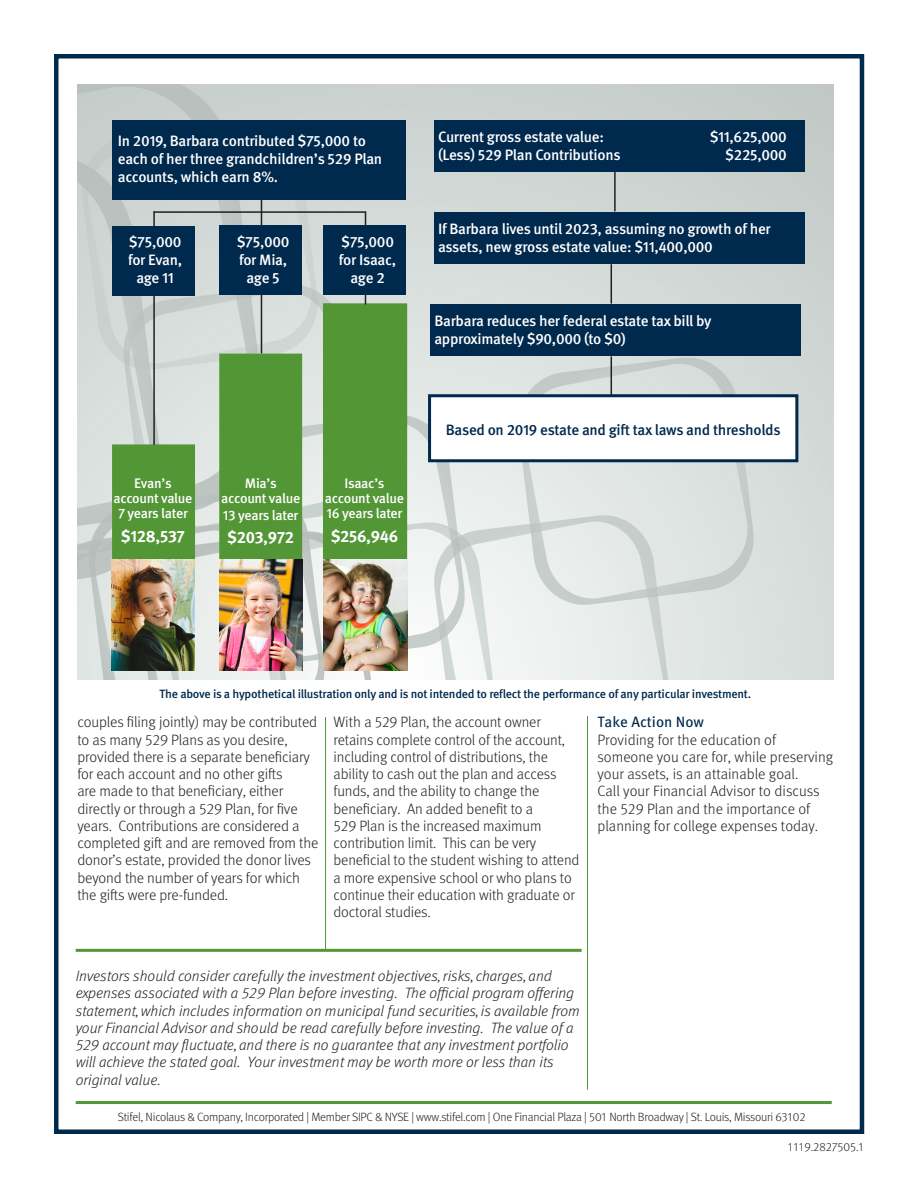
<style>
.page{position:relative;width:918px;height:1188px;background:#fff}
.page>*{position:absolute;margin:0;border:0;box-sizing:border-box;transform-origin:0 0}
.Subhead__Blue{font:700 16.5px "Meta OT";letter-spacing:-.02em;color:#fff}
.Body_Text{font:300 15px/17.2px "Meta OT";letter-spacing:-.01em;color:#231f20}
.Body_Text-2{font:italic 300 15px/17.2px "Meta OT";color:#231f20}
.Subhead__Blue-2{font:500 15px/18px "Meta OT";letter-spacing:-.02em;color:#fff}
.Subhead__Blue-3{font:500 15px "Meta OT";letter-spacing:-.02em;color:#00294e}
.Body_Text-3{font:15px "Meta OT";color:#00294e}
.Subhead__Blue-4{font:500 13.8px/15px "Meta OT";letter-spacing:-.02em;color:#fff;text-align:center}
.t1{font:300 12px "Meta OT";letter-spacing:-.02em;color:#231f20}
.Subhead__Blue-5{font:500 12px "Meta OT";letter-spacing:-.02em;color:#00294e}
.t2{font:300 12px "Meta OT";color:#231f20}
</style>
<div class="page">
<div style="left:54px;top:54px;width:810px;height:1080px;border:4px solid #00294e"></div>
<img style="left:78px;top:85px;width:755px;height:595px">
<hr style="left:614px;top:172px;width:2px;height:39px;background:#231f20">
<hr style="left:611px;top:264px;width:1px;height:40px;background:#231f20">
<hr style="left:611px;top:356px;width:1px;height:40px;background:#231f20">
<div style="left:434px;top:120px;width:371px;height:52px;background:#00294e"></div>
<div style="left:434px;top:212px;width:371px;height:51px;background:#00294e"></div>
<div style="left:430px;top:304px;width:371px;height:52px;background:#00294e"></div>
<div style="left:112px;top:120px;width:294px;height:80px;background:#00294e"></div>
<div style="left:323px;top:304px;width:84px;height:264px;background:#529635"></div>
<div style="left:219px;top:354px;width:83px;height:262px;background:#529635;border:2px solid #529635"></div>
<div style="left:112px;top:444px;width:83px;height:123px;background:#529635;border:2px solid #529635"></div>
<img style="left:112px;top:559px;width:83px;height:112px">
<img style="left:324px;top:559px;width:83px;height:111px">
<img style="left:219px;top:559px;width:83px;height:111px">
<hr style="left:76px;top:1101px;width:756px;height:3px;background:#529635">
<hr style="left:76px;top:949px;width:506px;height:3px;background:#529635">
<hr style="left:587px;top:716px;width:1px;height:374px;background:#529635">
<hr style="left:325px;top:717px;width:1px;height:233px;background:#529635">
<hr style="left:154px;top:211px;width:212px;height:2px;background:#231f20">
<hr style="left:261px;top:199px;width:1px;height:154px;background:#231f20">
<hr style="left:365px;top:211px;width:1px;height:93px;background:#231f20">
<hr style="left:153px;top:211px;width:2px;height:234px;background:#231f20">
<div style="left:112px;top:226px;width:82px;height:70px;background:#00294e"></div>
<div style="left:220px;top:225px;width:82px;height:70px;background:#00294e"></div>
<div style="left:324px;top:225px;width:82px;height:70px;background:#00294e"></div>
<div style="left:430px;top:396px;width:367px;height:65px;background:#fff"></div>
<div style="left:428px;top:394px;width:370px;height:68px;border:3px solid #00294e"></div>
<p class="Subhead__Blue-2" style="left:118px;top:132px;width:266px">In 2019, Barbara contributed $75,000 to each of her three grandchildren’s 529 Plan accounts, which earn 8%.</p>
<p class="Subhead__Blue-2" style="left:129px;top:233px;width:54px">$75,000</p>
<p class="Subhead__Blue-2" style="left:237px;top:233px;width:54px">$75,000</p>
<p class="Subhead__Blue-2" style="left:341px;top:233px;width:54px">$75,000</p>
<p class="Subhead__Blue-2" style="left:128px;top:251px;width:56px">for Evan,</p>
<p class="Subhead__Blue-2" style="left:239px;top:251px;width:50px">for Mia,</p>
<p class="Subhead__Blue-2" style="left:339px;top:251px;width:59px">for Isaac,</p>
<p class="Subhead__Blue-2" style="left:136px;top:269px;width:39px">age 11</p>
<p class="Subhead__Blue-2" style="left:246px;top:269px;width:35px">age 5</p>
<p class="Subhead__Blue-2" style="left:350px;top:269px;width:36px">age 2</p>
<p class="Subhead__Blue-4" style="left:113px;top:476px;width:81px">Evan’s account value<br>7 years later</p>
<p class="Subhead__Blue" style="left:121px;top:526px;width:66px">$128,537</p>
<p class="Subhead__Blue-4" style="left:221px;top:476px;width:81px;line-height:15.6px">Mia’s account value<br>13 years later</p>
<p class="Subhead__Blue" style="left:227px;top:526px;width:69px">$203,972</p>
<p class="Subhead__Blue-4" style="left:325px;top:476px;width:81px">Isaac’s account value<br>16 years later</p>
<p class="Subhead__Blue" style="left:331px;top:526px;width:69px">$256,946</p>
<p class="Subhead__Blue-2" style="left:438px;top:128px;width:168px">Current gross estate value:</p>
<p class="Subhead__Blue-2" style="left:710px;top:128px;width:79px">$11,625,000</p>
<p class="Subhead__Blue-2" style="left:438px;top:146px;width:184px">(Less) 529 Plan Contributions</p>
<p class="Subhead__Blue-2" style="left:725px;top:146px;width:63px">$225,000</p>
<p class="Subhead__Blue-2" style="left:438px;top:220px;width:334px">If Barbara lives until 2023, assuming no growth of her assets, new gross estate value: $11,400,000</p>
<p class="Subhead__Blue-2" style="left:434px;top:312px;width:279px">Barbara reduces her federal estate tax bill by approximately $90,000 (to $0)</p>
<p class="Subhead__Blue-3" style="left:446px;top:420px;width:336px">Based on 2019 estate and gift tax laws and thresholds</p>
<p class="Subhead__Blue-5" style="left:160px;top:687px;width:593px">The above is a hypothetical illustration only and is not intended to reflect the performance of any particular investment.</p>
<p class="Body_Text" style="left:77px;top:714px;width:243px">couples filing jointly) may be contributed to as many 529 Plans as you desire, provided there is a separate beneficiary for each account and no other gifts<br>are made to that beneficiary, either directly or through a 529 Plan, for five years. Contributions are considered a completed gift and are removed from the donor’s estate, provided the donor lives beyond the number of years for which the gifts were pre-funded.</p>
<p class="Body_Text" style="left:334px;top:714px;width:247px">With a 529 Plan, the account owner retains complete control of the account, including control of distributions, the ability to cash out the plan and access funds, and the ability to change the beneficiary. An added benefit to a<br>529 Plan is the increased maximum contribution limit. This can be very beneficial to the student wishing to attend a more expensive school or who plans to continue their education with graduate or doctoral studies.</p>
<p class="Body_Text-3" style="left:597px;top:713px;width:108px">Take Action Now</p>
<p class="Body_Text" style="left:597px;top:731px;width:237px">Providing for the education of someone you care for, while preserving your assets, is an attainable goal.<br>Call your Financial Advisor to discuss the 529 Plan and the importance of planning for college expenses today.</p>
<p class="Body_Text-2" style="left:76px;top:968px;width:505px">Investors should consider carefully the investment objectives, risks, charges, and expenses associated with a 529 Plan before investing. The official program offering statement, which includes information on municipal fund securities, is available from your Financial Advisor and should be read carefully before investing. The value of a 529 account may fluctuate, and there is no guarantee that any investment portfolio will achieve the stated goal. Your investment may be worth more or less than its original value.</p>
<p class="t1" style="left:118px;top:1110px;width:689px">Stifel, Nicolaus &amp; Company, Incorporated | Member SIPC &amp; NYSE | www.stifel.com | One Financial Plaza | 501 North Broadway | St. Louis, Missouri 63102</p>
<p class="t2" style="left:788px;top:1139px;width:78px">1119.2827505.1</p>
</div>
